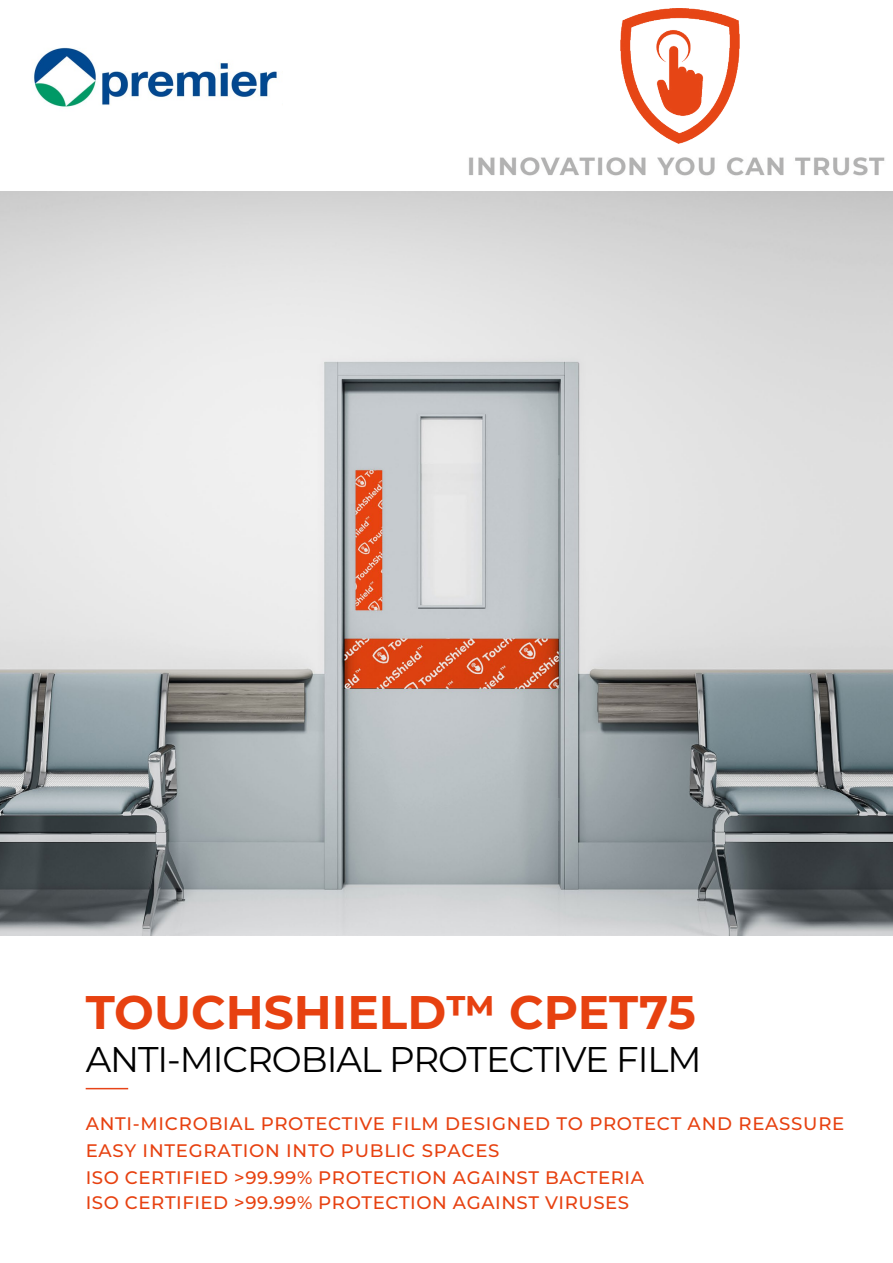
<style>
.page{position:relative;width:893px;height:1263px;background:#fff}
.page>*{position:absolute;margin:0;border:0;box-sizing:border-box;transform-origin:0 0}
.t1{font:700 47.1px "Montserrat";color:#e74110}
.t2{font:35.7px "Montserrat";letter-spacing:-.03em;color:#000}
.t3{font:500 18.15px/26.2px "Montserrat";letter-spacing:.03em;color:#e74110}
</style>
<div class="page">
<hr style="left:86px;top:1088px;width:42px;height:1px;background:#e74418">
<img style="left:0;top:191px;width:893px;height:744px">
<img style="left:469px;top:157px;width:416px;height:19px">
<img style="left:621px;top:9px;width:119px;height:135px">
<img style="left:33px;top:47px;width:244px;height:60px">
<h1 class="t1" style="left:86px;top:978px;width:612px">TOUCHSHIELD™ CPET75</h1>
<h2 class="t2" style="left:86px;top:1035px;width:617px">ANTI-MICROBIAL PROTECTIVE FILM</h2>
<p class="t3" style="left:86px;top:1110px;width:760px">ANTI-MICROBIAL PROTECTIVE FILM DESIGNED TO PROTECT AND REASSURE EASY INTEGRATION INTO PUBLIC SPACES<br>ISO CERTIFIED &gt;99.99% PROTECTION AGAINST BACTERIA<br>ISO CERTIFIED &gt;99.99% PROTECTION AGAINST VIRUSES</p>
</div>
